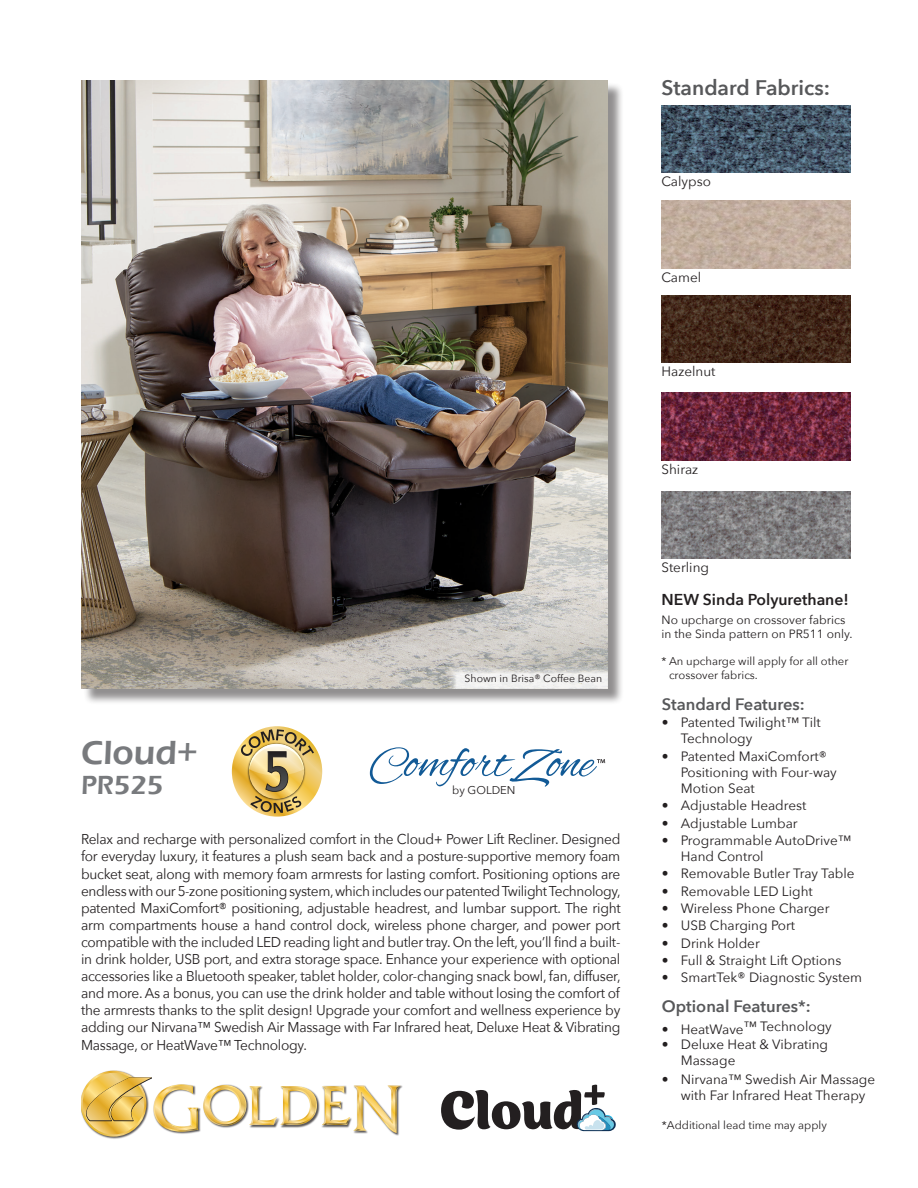
<style>
.page{position:relative;width:918px;height:1188px;background:#fff}
.page>*{position:absolute;margin:0;border:0;box-sizing:border-box;transform-origin:0 0}
.t1{font:52.65px "Ice Cream Standard";color:#231f20}
.t2{font:600 34.5px "Eras ITC";color:#787a7d}
.t3{font:600 27px "Eras ITC";color:#787a7d}
.t4{font:600 21px "Avenir Next";color:#57585a}
.t5{font:600 16.5px "Avenir Next";color:#57585a}
.t6{font:600 15.75px "Avenir Next";color:#231f20}
.t7{font:14.25px/17.1px "Avenir Next";letter-spacing:-.02em;color:#231f20;text-align:justify;scale:.96 1}
.t8{font:13.5px/16.2px "Avenir Next";color:#231f20}
.t9{font:12px/14.4px "Avenir Next";color:#231f20}
.t10{font:11.25px/13.5px "Avenir Next";color:#231f20}
.t11{font:10.5px "Avenir Next";color:#231f20}
</style>
<div class="page">
<img style="left:104px;top:1070px;width:21px;height:69px">
<svg style="left:81px;top:1071px;width:319px;height:66px"></svg>
<svg style="left:576px;top:1084px;width:40px;height:47px"></svg>
<div style="left:83px;top:83px;width:541px;height:622px;background:#231f20;opacity:.5"></div>
<img style="left:81px;top:80px;width:527px;height:608px">
<svg style="left:370px;top:747px;width:235px;height:40px"></svg>
<img style="left:662px;top:105px;width:188px;height:67px">
<img style="left:662px;top:201px;width:188px;height:67px">
<img style="left:662px;top:295px;width:188px;height:68px">
<img style="left:662px;top:393px;width:188px;height:67px">
<img style="left:662px;top:491px;width:188px;height:68px">
<svg style="left:232px;top:726px;width:90px;height:91px"></svg>
<svg style="left:241px;top:729px;width:73px;height:84px;background:#cdb26e"></svg>
<svg style="left:446px;top:663px;width:162px;height:25px;fill:#ededec"></svg>
<p class="t11" style="left:465px;top:670px;width:139px">Shown in Brisa® Coffee Bean</p>
<h2 class="t2" style="left:81px;top:733px;width:119px">Cloud+</h2>
<h3 class="t3" style="left:81px;top:770px;width:84px">PR525</h3>
<p class="t7" style="left:81px;top:830px;width:564px">Relax and recharge with personalized comfort in the Cloud+ Power Lift Recliner. Designed for everyday luxury, it features a plush seam back and a posture-supportive memory foam bucket seat, along with memory foam armrests for lasting comfort. Positioning options are endless with our 5-zone positioning system, which includes our patented Twilight Technology, patented MaxiComfort® positioning, adjustable headrest, and lumbar support. The right arm compartments house a hand control dock, wireless phone charger, and power port compatible with the included LED reading light and butler tray. On the left, you’ll find a built&shy;in drink holder, USB port, and extra storage space. Enhance your experience with optional accessories like a Bluetooth speaker, tablet holder, color-changing snack bowl, fan, diffuser, and more. As a bonus, you can use the drink holder and table without losing the comfort of the armrests thanks to the split design! Upgrade your comfort and wellness experience by adding our Nirvana™ Swedish Air Massage with Far Infrared heat, Deluxe Heat &amp; Vibrating Massage, or HeatWave™ Technology.</p>
<p class="t10" style="left:452px;top:783px;width:65px">by GOLDEN</p>
<h1 class="t1" style="left:440px;top:1066px;width:146px">Cloud</h1>
<h3 class="t4" style="left:662px;top:69px;width:170px">Standard Fabrics:</h3>
<p class="t8" style="left:662px;top:173px;width:51px">Calypso</p>
<p class="t8" style="left:662px;top:268px;width:41px">Camel</p>
<p class="t8" style="left:662px;top:363px;width:55px">Hazelnut</p>
<p class="t8" style="left:662px;top:460px;width:38px">Shiraz</p>
<p class="t8" style="left:662px;top:559px;width:49px">Sterling</p>
<p class="t6" style="left:662px;top:586px;width:189px">NEW Sinda Polyurethane!</p>
<p class="t9" style="left:662px;top:612px;width:193px">No upcharge on crossover fabrics in the Sinda pattern on PR511 only.</p>
<p class="t10" style="left:669px;top:654px;width:181px;text-indent:-8px">* An upcharge will apply for all other crossover fabrics.</p>
<p class="t5" style="left:662px;top:690px;width:145px">Standard Features:</p>
<p class="t8" style="left:681px;top:714px;width:142px;text-indent:-19px">• Patented Twilight™ Tilt<br>Technology</p>
<p class="t8" style="left:681px;top:747px;width:158px;text-indent:-19px">• Patented MaxiComfort®<br>Positioning with Four-way<br>Motion Seat</p>
<p class="t8" style="left:662px;top:797px;width:146px">• Adjustable Headrest</p>
<p class="t8" style="left:662px;top:814px;width:137px">• Adjustable Lumbar</p>
<p class="t8" style="left:681px;top:832px;width:172px;text-indent:-19px">• Programmable AutoDrive™<br>Hand Control</p>
<p class="t8" style="left:662px;top:865px;width:194px">• Removable Butler Tray Table</p>
<p class="t8" style="left:662px;top:882px;width:153px">• Removable LED Light</p>
<p class="t8" style="left:662px;top:900px;width:169px">• Wireless Phone Charger</p>
<p class="t8" style="left:662px;top:917px;width:135px">• USB Charging Port</p>
<p class="t8" style="left:662px;top:934px;width:100px">• Drink Holder</p>
<p class="t8" style="left:662px;top:951px;width:181px">• Full &amp; Straight Lift Options</p>
<p class="t8" style="left:662px;top:969px;width:202px">• SmartTek® Diagnostic System</p>
<p class="t5" style="left:662px;top:992px;width:151px">Optional Features*:</p>
<p class="t8" style="left:662px;top:1017px;width:171px">• HeatWave™ Technology</p>
<p class="t8" style="left:681px;top:1036px;width:149px;text-indent:-19px">• Deluxe Heat &amp; Vibrating<br>Massage</p>
<p class="t8" style="left:681px;top:1070px;width:196px;text-indent:-19px">• Nirvana™ Swedish Air Massage with Far Infrared Heat Therapy</p>
<p class="t10" style="left:662px;top:1117px;width:167px">*Additional lead time may apply</p>
</div>
